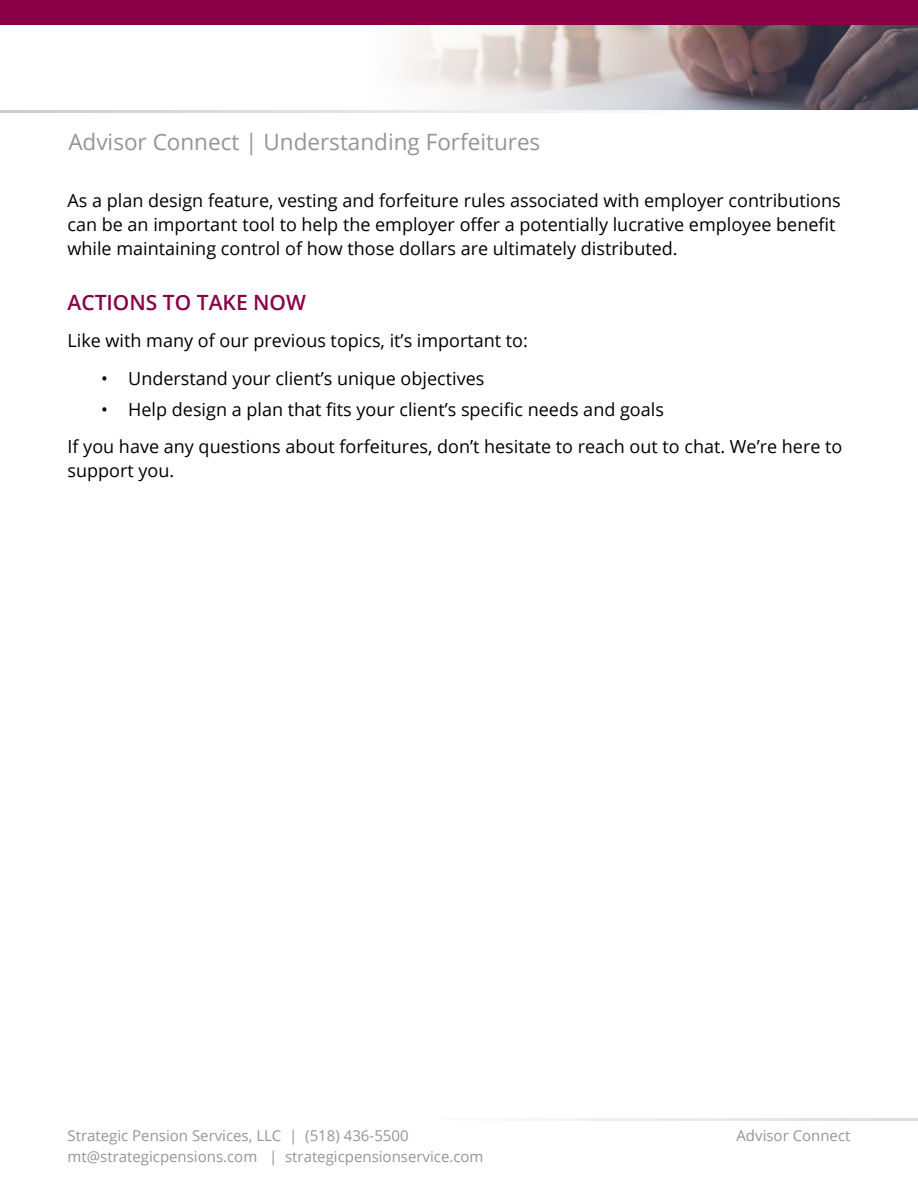
<style>
.page{position:relative;width:918px;height:1188px;background:#fff}
.page>*{position:absolute;margin:0;border:0;box-sizing:border-box;transform-origin:0 0}
.t1{font:22.5px "Open Sans";color:#939598}
.t2{font:600 21px "Open Sans";color:#8a0047}
.t3{font:18px/24px "Open Sans";color:#000}
.t4{font:15px "Open Sans";color:#939598}
</style>
<div class="page">
<img style="left:160px;top:24px;width:758px;height:86px">
<hr style="left:0;top:110px;width:728px;height:3px;background:#bcbec0">
<div style="left:0;top:0;width:918px;height:24px;background:#8a0047"></div>
<hr style="left:416px;top:1118px;width:502px;height:2px;background:#bcbec0">
<p class="t1" style="left:68px;top:127px;width:474px">Advisor Connect | Understanding Forfeitures</p>
<p class="t3" style="left:68px;top:188px;width:775px">As a plan design feature, vesting and forfeiture rules associated with employer contributions can be an important tool to help the employer offer a potentially lucrative employee benefit while maintaining control of how those dollars are ultimately distributed.</p>
<p class="t2" style="left:68px;top:288px;width:240px">ACTIONS TO TAKE NOW</p>
<p class="t3" style="left:68px;top:328px;width:462px">Like with many of our previous topics, it’s important to:</p>
<p class="t3" style="left:101px;top:366px;width:385px">• Understand your client’s unique objectives</p>
<p class="t3" style="left:68px;top:390px;width:776px;line-height:37.5px;text-indent:34px">• Help design a plan that fits your client’s specific needs and goals<br>If you have any questions about forfeitures, don’t hesitate to reach out to chat. We’re here to</p>
<p class="t3" style="left:68px;top:458px;width:108px">support you.</p>
<p class="t4" style="left:67px;top:1125px;width:343px">Strategic Pension Services, LLC | (518) 436-5500</p>
<p class="t4" style="left:736px;top:1125px;width:116px">Advisor Connect</p>
<p class="t4" style="left:67px;top:1146px;width:418px">mt@strategicpensions.com | strategicpensionservice.com</p>
</div>
